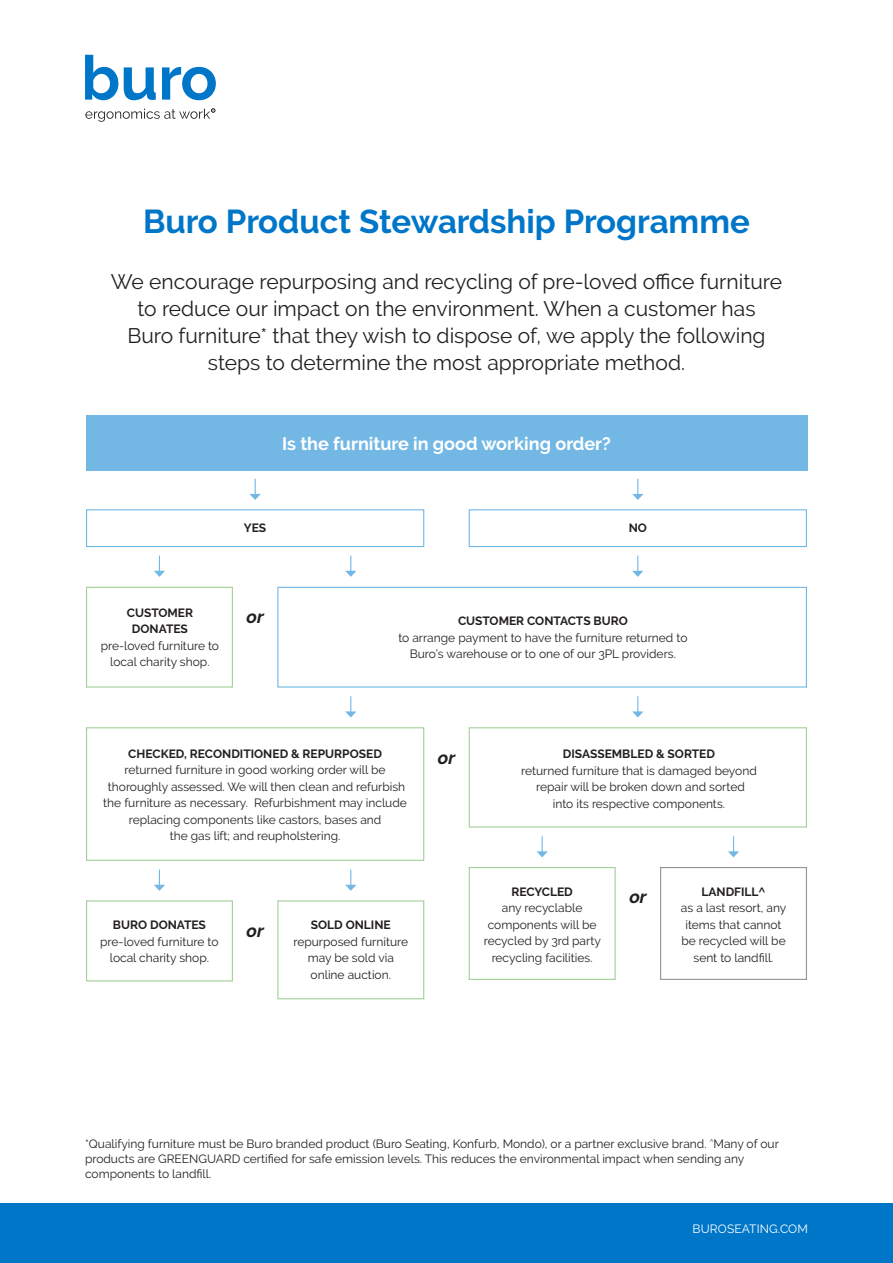
<style>
.page{position:relative;width:893px;height:1263px;background:#fff}
.page>*{position:absolute;margin:0;border:0;box-sizing:border-box;transform-origin:0 0}
.t1{font:700 33px "Raleway";color:#0076c8}
.t2{font:21px/27px "Raleway";color:#231f20;text-align:center}
.Chair_Description{font:700 18px "Raleway";color:#fff}
.t3{font:italic 700 18px "Raleway";color:#231f20}
.Chair_Features__Tags{font:12px/16.5px "Raleway";color:#231f20;text-align:center}
.Chair_Features__Tags-2{font:700 12px "Raleway";color:#231f20}
.t4{font:12px "Raleway";letter-spacing:.01em;color:#fff}
</style>
<div class="page">
<div style="left:0;top:1203px;width:893px;height:60px;background:#0076c8"></div>
<svg style="left:85px;top:55px;width:33px;height:45px"></svg>
<svg style="left:124px;top:67px;width:32px;height:33px"></svg>
<svg style="left:162px;top:67px;width:54px;height:33px"></svg>
<svg style="left:85px;top:109px;width:130px;height:13px"></svg>
<div style="left:86px;top:415px;width:722px;height:55px;background:#73b8e5"></div>
<div style="left:86px;top:727px;width:338px;height:134px;border:1px solid #a3cf9a"></div>
<div style="left:86px;top:509px;width:338px;height:38px;border:1px solid #73b8e5"></div>
<svg style="left:249px;top:479px;width:12px;height:21px"></svg>
<div style="left:469px;top:509px;width:338px;height:38px;border:1px solid #73b8e5"></div>
<svg style="left:154px;top:556px;width:11px;height:21px"></svg>
<svg style="left:345px;top:556px;width:11px;height:21px"></svg>
<div style="left:86px;top:587px;width:147px;height:100px;border:1px solid #a3cf9a"></div>
<svg style="left:632px;top:556px;width:11px;height:21px"></svg>
<div style="left:277px;top:587px;width:530px;height:100px;background:#fff;border:1px solid #73b8e5"></div>
<svg style="left:345px;top:696px;width:11px;height:21px"></svg>
<div style="left:469px;top:727px;width:338px;height:100px;border:1px solid #a3cf9a"></div>
<svg style="left:154px;top:869px;width:11px;height:22px"></svg>
<svg style="left:345px;top:869px;width:11px;height:22px"></svg>
<div style="left:86px;top:900px;width:147px;height:81px;border:1px solid #a3cf9a"></div>
<div style="left:277px;top:900px;width:147px;height:99px;border:1px solid #a3cf9a"></div>
<svg style="left:632px;top:696px;width:11px;height:21px"></svg>
<svg style="left:536px;top:836px;width:12px;height:21px"></svg>
<svg style="left:728px;top:836px;width:11px;height:21px"></svg>
<div style="left:469px;top:867px;width:147px;height:113px;border:1px solid #a3cf9a"></div>
<div style="left:660px;top:867px;width:147px;height:113px;border:1px solid #939598"></div>
<svg style="left:632px;top:479px;width:11px;height:21px"></svg>
<p class="t1" style="left:143px;top:202px;width:608px">Buro Product Stewardship Programme</p>
<p class="t2" style="left:111px;top:268px;width:673px">We encourage repurposing and recycling of pre-loved office furniture to reduce our impact on the environment. When a customer has<br>Buro furniture* that they wish to dispose of, we apply the following steps to determine the most appropriate method.</p>
<p class="Chair_Description" style="left:282px;top:433px;width:330px">Is the furniture in good working order?</p>
<p class="Chair_Features__Tags-2" style="left:244px;top:521px;width:24px">YES</p>
<p class="Chair_Features__Tags-2" style="left:629px;top:521px;width:20px">NO</p>
<p class="Chair_Features__Tags-2" style="left:127px;top:606px;width:68px">CUSTOMER</p>
<p class="Chair_Features__Tags-2" style="left:132px;top:622px;width:57px">DONATES</p>
<p class="Chair_Features__Tags" style="left:101px;top:637px;width:120px">pre-loved furniture to</p>
<p class="Chair_Features__Tags" style="left:110px;top:654px;width:101px">local charity shop.</p>
<p class="t3" style="left:247px;top:606px;width:19px">or</p>
<p class="Chair_Features__Tags-2" style="left:458px;top:614px;width:171px">CUSTOMER CONTACTS BURO</p>
<p class="Chair_Features__Tags" style="left:398px;top:629px;width:291px">to arrange payment to have the furniture returned to<br>Buro’s warehouse or to one of our 3PL providers.</p>
<p class="Chair_Features__Tags-2" style="left:128px;top:747px;width:255px">CHECKED, RECONDITIONED &amp; REPURPOSED</p>
<p class="Chair_Features__Tags" style="left:103px;top:762px;width:305px">returned furniture in good working order will be thoroughly assessed. We will then clean and refurbish the furniture as necessary. Refurbishment may include replacing components like castors, bases and<br>the gas lift; and reupholstering.</p>
<p class="Chair_Features__Tags-2" style="left:113px;top:918px;width:94px">BURO DONATES</p>
<p class="Chair_Features__Tags" style="left:100px;top:933px;width:120px">pre-loved furniture to local charity shop.</p>
<p class="t3" style="left:247px;top:920px;width:19px">or</p>
<p class="Chair_Features__Tags-2" style="left:311px;top:918px;width:81px">SOLD ONLINE</p>
<p class="Chair_Features__Tags" style="left:293px;top:933px;width:116px">repurposed furniture may be sold via online auction.</p>
<p class="t3" style="left:438px;top:747px;width:19px">or</p>
<p class="Chair_Features__Tags-2" style="left:563px;top:747px;width:154px">DISASSEMBLED &amp; SORTED</p>
<p class="Chair_Features__Tags" style="left:521px;top:762px;width:237px">returned furniture that is damaged beyond repair will be broken down and sorted<br>into its respective components.</p>
<p class="Chair_Features__Tags-2" style="left:511px;top:885px;width:63px">RECYCLED</p>
<p class="Chair_Features__Tags" style="left:484px;top:900px;width:119px">any recyclable components will be recycled by 3rd party recycling facilities.</p>
<p class="t3" style="left:629px;top:886px;width:19px">or</p>
<p class="Chair_Features__Tags-2" style="left:701px;top:885px;width:66px">LANDFILL^</p>
<p class="Chair_Features__Tags" style="left:681px;top:900px;width:107px">as a last resort, any items that cannot be recycled will be sent to landfill.</p>
<p class="Chair_Features__Tags" style="left:85px;top:1136px;width:695px;line-height:15px;text-align:left">*Qualifying furniture must be Buro branded product (Buro Seating, Konfurb, Mondo), or a partner exclusive brand. <sup>^</sup>Many of our products are GREENGUARD certified for safe emission levels. This reduces the environmental impact when sending any components to landfill.</p>
<p class="t4" style="left:693px;top:1222px;width:117px">BUROSEATING.COM</p>
</div>
